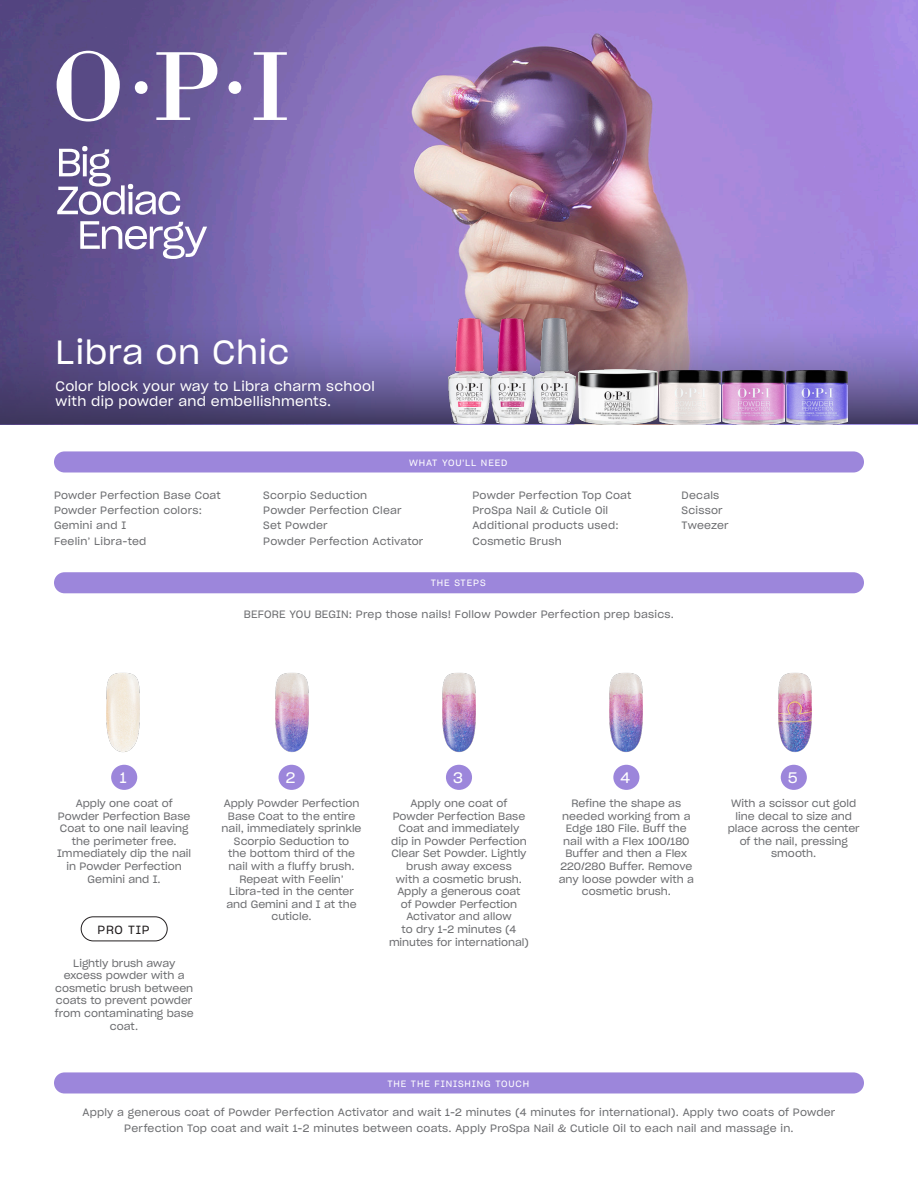
<style>
.page{position:relative;width:918px;height:1188px;background:#fff}
.page>*{position:absolute;margin:0;border:0;box-sizing:border-box;transform-origin:0 0}
.t1{font:33px "Sharp Grotesk Book 20";letter-spacing:.02em;color:#fff}
.t2{font:15px "Sharp Grotesk Book 20";color:#fff}
.t3{font:13.5px/15px "Sharp Grotesk Book 20";letter-spacing:.02em;color:#fff}
.t4{font:11.7px "Sharp Grotesk Book 20";letter-spacing:.06em;color:#231f20}
.t5{font:10.5px/12.6px "Sharp Grotesk Book 20";color:#6c6d70;text-align:center}
.t6{font:10.5px/15.5px "Sharp Grotesk Book 20";letter-spacing:.02em;color:#6c6d70;text-align:center}
.t7{font:10.5px "Sharp Grotesk Book 20";letter-spacing:.025em;color:#6c6d70}
.t8{font:9px "Sharp Grotesk Book 20";letter-spacing:.095em;color:#fff}
</style>
<div class="page">
<img style="left:0;top:0;width:918px;height:316px">
<svg style="left:0;top:316px;width:918px;height:108px;background:#706099"></svg>
<div style="left:279px;top:765px;width:26px;height:25px;background:#9c86db;border-radius:50%"></div>
<div style="left:111px;top:765px;width:26px;height:25px;background:#9c86db;border-radius:50%"></div>
<div style="left:446px;top:765px;width:26px;height:25px;background:#9c86db;border-radius:50%"></div>
<div style="left:613px;top:765px;width:26px;height:25px;background:#9c86db;border-radius:50%"></div>
<div style="left:781px;top:765px;width:26px;height:25px;background:#9c86db;border-radius:50%"></div>
<div style="left:54px;top:451px;width:810px;height:21px;background:#9c86db;border-radius:11px"></div>
<div style="left:54px;top:572px;width:810px;height:21px;background:#9c86db;border-radius:11px"></div>
<div style="left:54px;top:1072px;width:810px;height:21px;background:#9c86db;border-radius:11px"></div>
<svg style="left:57px;top:51px;width:230px;height:71px"></svg>
<img style="left:106px;top:672px;width:34px;height:81px">
<img style="left:275px;top:672px;width:34px;height:81px">
<img style="left:442px;top:672px;width:34px;height:81px">
<img style="left:609px;top:672px;width:34px;height:81px">
<img style="left:778px;top:672px;width:34px;height:81px">
<div style="left:81px;top:916px;width:87px;height:25px;border:1px solid #231f20;border-radius:12px"></div>
<img style="left:448px;top:319px;width:127px;height:105px">
<img style="left:578px;top:370px;width:79px;height:54px">
<img style="left:659px;top:370px;width:61px;height:54px">
<img style="left:723px;top:370px;width:61px;height:54px">
<img style="left:786px;top:370px;width:62px;height:54px">
<svg style="left:57px;top:146px;width:123px;height:69px"></svg>
<svg style="left:80px;top:221px;width:127px;height:38px"></svg>
<p class="t1" style="left:55px;top:325px;width:235px">Libra on Chic</p>
<p class="t3" style="left:55px;top:378px;width:321px">Color block your way to Libra charm school with dip powder and embellishments.</p>
<p class="t6" style="left:54px;top:486px;width:168px">Powder Perfection Base Coat</p>
<p class="t6" style="left:54px;top:502px;width:150px">Powder Perfection colors:</p>
<p class="t6" style="left:54px;top:517px;width:74px">Gemini and I</p>
<p class="t6" style="left:54px;top:533px;width:94px">Feelin’ Libra-ted</p>
<p class="t8" style="left:409px;top:455px;width:100px">WHAT YOU'LL NEED</p>
<p class="t6" style="left:263px;top:486px;width:106px">Scorpio Seduction</p>
<p class="t6" style="left:263px;top:502px;width:140px">Powder Perfection Clear</p>
<p class="t5" style="left:263px;top:519px;width:66px">Set Powder</p>
<p class="t5" style="left:263px;top:534px;width:162px">Powder Perfection Activator</p>
<p class="t5" style="left:472px;top:488px;width:161px">Powder Perfection Top Coat</p>
<p class="t6" style="left:472px;top:502px;width:137px">ProSpa Nail &amp; Cuticle Oil</p>
<p class="t6" style="left:472px;top:517px;width:148px">Additional products used:</p>
<p class="t6" style="left:472px;top:533px;width:91px">Cosmetic Brush</p>
<p class="t5" style="left:681px;top:488px;width:39px">Decals</p>
<p class="t7" style="left:681px;top:502px;width:43px">Scissor</p>
<p class="t5" style="left:681px;top:519px;width:49px">Tweezer</p>
<p class="t8" style="left:431px;top:576px;width:56px">THE STEPS</p>
<p class="t6" style="left:244px;top:606px;width:432px">BEFORE YOU BEGIN: Prep those nails! Follow Powder Perfection prep basics.</p>
<p class="t2" style="left:120px;top:765px;width:8px">1</p>
<p class="t5" style="left:57px;top:796px;width:135px">Apply one coat of<br>Powder Perfection Base<br>Coat to one nail leaving the perimeter free.<br>Immediately dip the nail in Powder Perfection<br>Gemini and I.</p>
<p class="t4" style="left:98px;top:920px;width:54px">PRO TIP</p>
<p class="t5" style="left:55px;top:956px;width:141px">Lightly brush away excess powder with a cosmetic brush between coats to prevent powder from contaminating base coat.</p>
<p class="t2" style="left:286px;top:765px;width:11px">2</p>
<p class="t5" style="left:222px;top:796px;width:141px">Apply Powder Perfection<br>Base Coat to the entire nail, immediately sprinkle<br>Scorpio Seduction to<br>the bottom third of the nail with a fluffy brush.<br>Repeat with Feelin’<br>Libra-ted in the center and Gemini and I at the cuticle.</p>
<p class="t2" style="left:453px;top:765px;width:11px">3</p>
<p class="t5" style="left:389px;top:796px;width:141px">Apply one coat of<br>Powder Perfection Base<br>Coat and immediately dip in Powder Perfection<br>Clear Set Powder. Lightly brush away excess<br>with a cosmetic brush.<br>Apply a generous coat<br>of Powder Perfection<br>Activator and allow<br>to dry 1-2 minutes (4 minutes for international)</p>
<p class="t8" style="left:387px;top:1076px;width:143px">THE THE FINISHING TOUCH</p>
<p class="t2" style="left:620px;top:765px;width:11px">4</p>
<p class="t5" style="left:559px;top:796px;width:137px">Refine the shape as needed working from a<br>Edge 180 File. Buff the nail with a Flex 100/180<br>Buffer and then a Flex<br>220/280 Buffer. Remove any loose powder with a cosmetic brush.</p>
<p class="t2" style="left:788px;top:765px;width:11px">5</p>
<p class="t5" style="left:728px;top:796px;width:134px">With a scissor cut gold line decal to size and place across the center of the nail, pressing smooth.</p>
<p class="t6" style="left:83px;top:1104px;width:754px">Apply a generous coat of Powder Perfection Activator and wait 1-2 minutes (4 minutes for international). Apply two coats of Powder<br>Perfection Top coat and wait 1-2 minutes between coats. Apply ProSpa Nail &amp; Cuticle Oil to each nail and massage in.</p>
</div>
